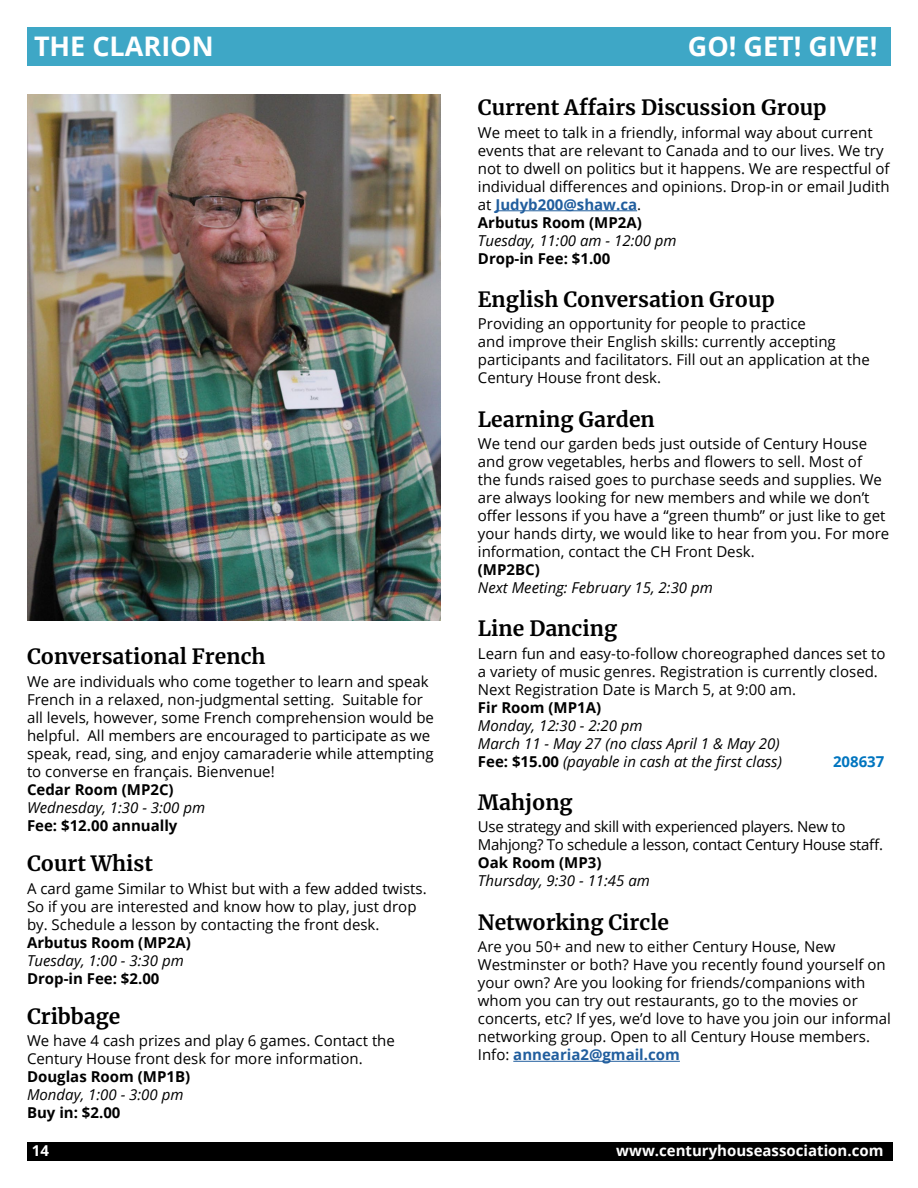
<style>
.page{position:relative;width:918px;height:1188px;background:#fff}
.page>*{position:absolute;margin:0;border:0;box-sizing:border-box;transform-origin:0 0}
.t1{font:700 27px "Open Sans";color:#fff}
.t2{font:700 21px "Merriweather";color:#000}
.t3{font:15px/18px "Open Sans";color:#000}
.t4{font:italic 15px/18px "Open Sans";color:#000}
.t5{font:700 15px "Open Sans";color:#000}
.t6{font:15px/18px "Open Sans";letter-spacing:-.02em;color:#000}
.t7{font:700 15px "Open Sans";color:#fff}
.t8{font:700 15px "Open Sans";color:#0075bf}
.s1{font-weight:700;color:#215e9e}
.s2{font-weight:700}
.s3{font-weight:700;font-style:normal}
</style>
<div class="page">
<div style="left:27px;top:1143px;width:865px;height:18px;background:#000"></div>
<div style="left:27px;top:27px;width:864px;height:39px;background:#3ea7c6"></div>
<hr style="left:495px;top:210px;width:142px;height:1px;background:#215e9e">
<hr style="left:513px;top:1061px;width:167px;height:1px;background:#215e9e">
<img style="left:27px;top:94px;width:413px;height:527px">
<h1 class="t1" style="left:34px;top:27px;width:181px">THE CLARION</h1>
<h1 class="t1" style="left:688px;top:27px;width:191px">GO! GET! GIVE!</h1>
<h2 class="t2" style="left:27px;top:642px;width:240px">Conversational French</h2>
<p class="t3" style="left:27px;top:672px;width:408px">We are individuals who come together to learn and speak French in a relaxed, non-judgmental setting. Suitable for all levels, however, some French comprehension would be helpful. All members are encouraged to participate as we speak, read, sing, and enjoy camaraderie while attempting to converse en français. Bienvenue!</p>
<p class="t5" style="left:27px;top:779px;width:148px">Cedar Room (MP2C)</p>
<p class="t4" style="left:27px;top:798px;width:180px">Wednesday, 1:30 - 3:00 pm</p>
<p class="t5" style="left:27px;top:815px;width:152px">Fee: $12.00 annually</p>
<h2 class="t2" style="left:27px;top:849px;width:128px">Court Whist</h2>
<p class="t3" style="left:27px;top:879px;width:401px">A card game Similar to Whist but with a few added twists.<br>So if you are interested and know how to play, just drop by. Schedule a lesson by contacting the front desk.</p>
<p class="t5" style="left:27px;top:932px;width:165px">Arbutus Room (MP2A)</p>
<p class="t4" style="left:27px;top:951px;width:158px">Tuesday, 1:00 - 3:30 pm</p>
<p class="t5" style="left:27px;top:968px;width:134px">Drop-in Fee: $2.00</p>
<h2 class="t2" style="left:27px;top:1002px;width:95px">Cribbage</h2>
<p class="t3" style="left:27px;top:1031px;width:369px">We have 4 cash prizes and play 6 games. Contact the<br>Century House front desk for more information.</p>
<p class="t5" style="left:27px;top:1066px;width:165px">Douglas Room (MP1B)</p>
<p class="t4" style="left:27px;top:1085px;width:158px">Monday, 1:00 - 3:00 pm</p>
<p class="t5" style="left:27px;top:1102px;width:95px">Buy in: $2.00</p>
<h2 class="t2" style="left:478px;top:93px;width:350px">Current Affairs Discussion Group</h2>
<p class="t3" style="left:478px;top:123px;width:413px">We meet to talk in a friendly, informal way about current events that are relevant to Canada and to our lives. We try not to dwell on politics but it happens. We are respectful of individual differences and opinions. Drop-in or email Judith at <span class="s1">Judyb200@shaw.ca</span>.<br><span class="s2">Arbutus Room (MP2A)</span></p>
<p class="t4" style="left:478px;top:231px;width:200px">Tuesday, 11:00 am - 12:00 pm</p>
<p class="t5" style="left:478px;top:248px;width:134px">Drop-in Fee: $1.00</p>
<h2 class="t2" style="left:478px;top:285px;width:298px">English Conversation Group</h2>
<p class="t3" style="left:478px;top:315px;width:393px">Providing an opportunity for people to practice<br>and improve their English skills: currently accepting participants and facilitators. Fill out an application at the Century House front desk.</p>
<h2 class="t2" style="left:478px;top:404px;width:179px">Learning Garden</h2>
<p class="t3" style="left:478px;top:434px;width:413px">We tend our garden beds just outside of Century House and grow vegetables, herbs and flowers to sell. Most of<br>the funds raised goes to purchase seeds and supplies. We are always looking for new members and while we don’t offer lessons if you have a “green thumb” or just like to get your hands dirty, we would like to hear from you. For more information, contact the CH Front Desk.</p>
<p class="t5" style="left:478px;top:559px;width:63px">(MP2BC)</p>
<p class="t4" style="left:478px;top:578px;width:236px">Next Meeting: February 15, 2:30 pm</p>
<h2 class="t2" style="left:478px;top:614px;width:141px">Line Dancing</h2>
<p class="t3" style="left:478px;top:644px;width:409px">Learn fun and easy-to-follow choreographed dances set to a variety of music genres. Registration is currently closed.<br>Next Registration Date is March 5, at 9:00 am.</p>
<p class="t5" style="left:478px;top:697px;width:125px">Fir Room (MP1A)</p>
<p class="t4" style="left:478px;top:716px;width:306px">Monday, 12:30 - 2:20 pm<br>March 11 - May 27 (no class April 1 &amp; May 20)<br><span class="s3">Fee: $15.00</span> (payable in cash at the first class)</p>
<p class="t8" style="left:833px;top:751px;width:53px">208637</p>
<h2 class="t2" style="left:478px;top:788px;width:96px">Mahjong</h2>
<p class="t6" style="left:478px;top:818px;width:407px">Use strategy and skill with experienced players. New to<br>Mahjong? To schedule a lesson, contact Century House staff.</p>
<p class="t5" style="left:478px;top:852px;width:125px">Oak Room (MP3)</p>
<p class="t4" style="left:478px;top:872px;width:174px">Thursday, 9:30 - 11:45 am</p>
<h2 class="t2" style="left:478px;top:907px;width:193px">Networking Circle</h2>
<p class="t3" style="left:478px;top:937px;width:415px">Are you 50+ and new to either Century House, New Westminster or both? Have you recently found yourself on your own? Are you looking for friends/companions with whom you can try out restaurants, go to the movies or concerts, etc? If yes, we’d love to have you join our informal networking group. Open to all Century House members.<br>Info: <span class="s1">annearia2@gmail.com</span></p>
<p class="t7" style="left:32px;top:1140px;width:19px">14</p>
<p class="t7" style="left:616px;top:1140px;width:269px">www.centuryhouseassociation.com</p>
</div>
